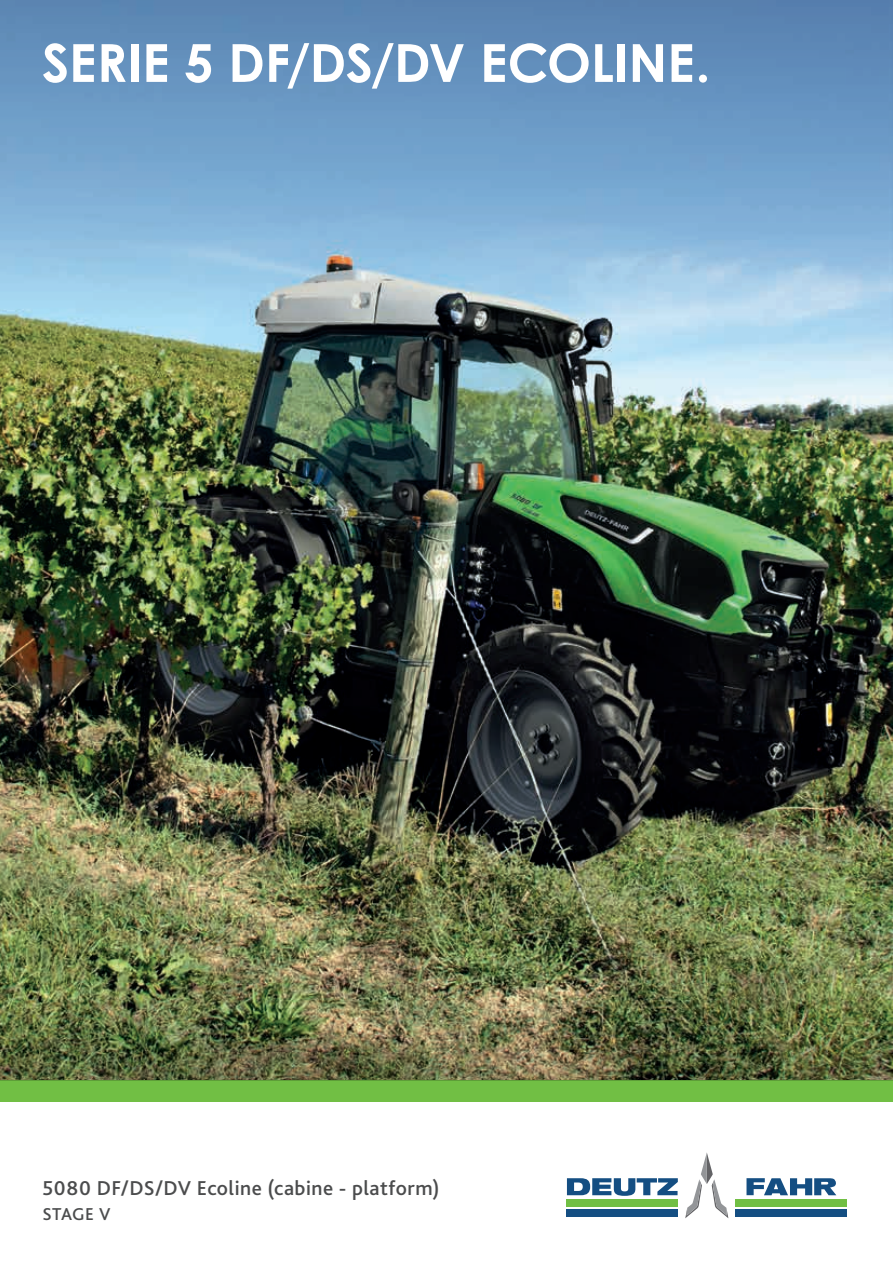
<style>
.page{position:relative;width:893px;height:1263px;background:#fff}
.page>*{position:absolute;margin:0;border:0;box-sizing:border-box;transform-origin:0 0}
.t1{font:700 52.5px "Century Gothic";letter-spacing:-.005em;color:#fff}
.t2{font:500 21px "Bliss Pro";letter-spacing:.02em;color:#4b4c4d}
.t3{font:500 18px "Bliss Pro";letter-spacing:.015em;color:#4b4c4d}
</style>
<div class="page">
<img style="left:0;top:315px;width:893px;height:679px">
<div style="left:0;top:1081px;width:893px;height:21px;background:#71bf44"></div>
<img style="left:0;top:994px;width:893px;height:87px">
<svg style="left:0;top:0;width:893px;height:315px;background:#79a5cc"></svg>
<svg style="left:566px;top:1152px;width:271px;height:66px"></svg>
<div style="left:567px;top:1209px;width:111px;height:8px;background:#144e82"></div>
<div style="left:567px;top:1199px;width:111px;height:8px;background:#71bf44"></div>
<div style="left:736px;top:1209px;width:111px;height:8px;background:#144e82"></div>
<div style="left:736px;top:1199px;width:111px;height:8px;background:#71bf44"></div>
<h1 class="t1" style="left:42px;top:30px;width:670px">SERIE 5 DF/DS/DV ECOLINE.</h1>
<p class="t2" style="left:43px;top:1175px;width:399px">5080 DF/DS/DV Ecoline (cabine - platform)</p>
<p class="t3" style="left:43px;top:1203px;width:69px">STAGE V</p>
</div>
